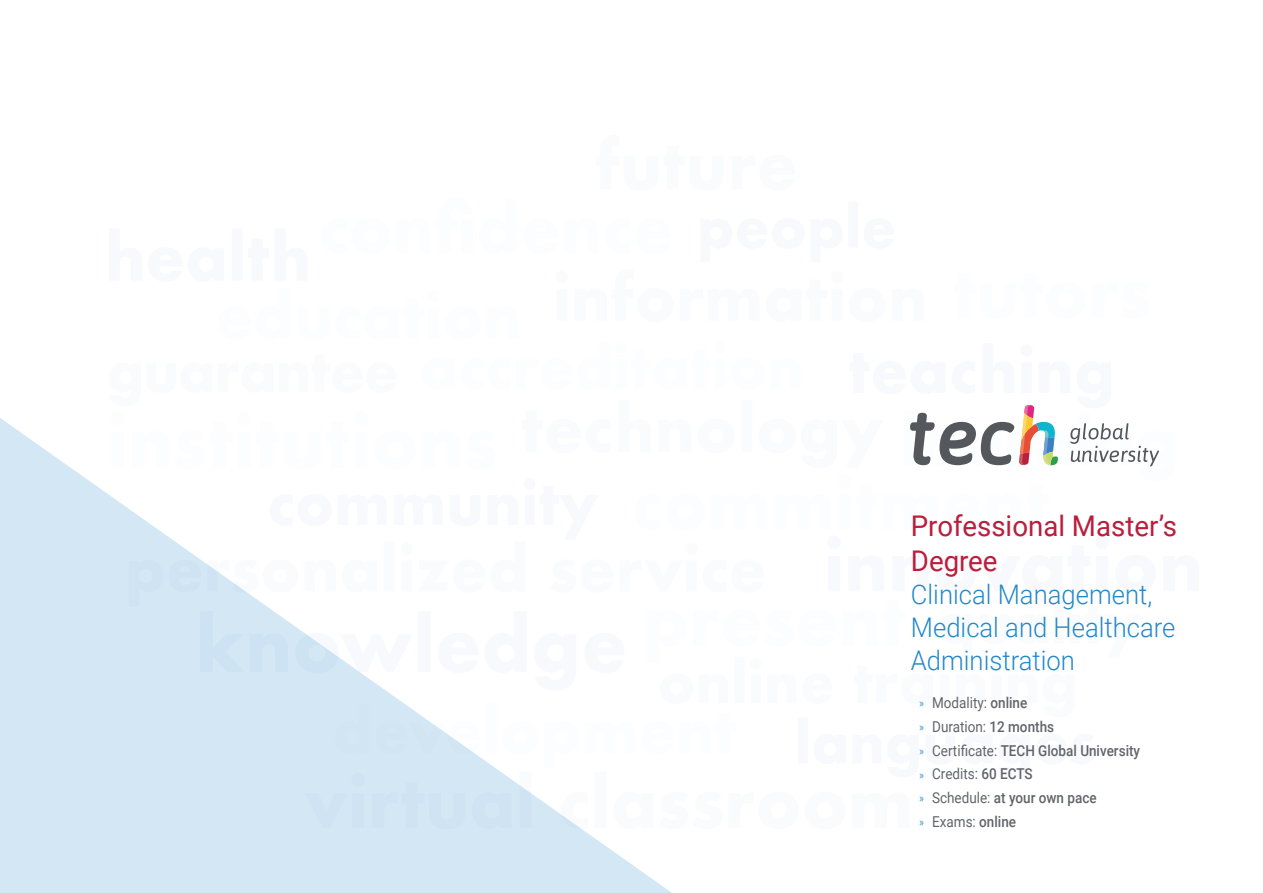
<style>
.page{position:relative;width:1263px;height:893px;background:#fff}
.page>*{position:absolute;margin:0;border:0;box-sizing:border-box;transform-origin:0 0}
.t1{font:28.5px/34.2px "Roboto";color:#ba1e3c}
.t2{font:300 27px/33px "Roboto";color:#2488c9;scale:.95 1}
.t3{font:500 15px/23.7px "Roboto";color:#61646a;scale:.9 1}
.s1{font-family:"Myriad Pro";font-weight:400;font-size:12px;color:#2488c9}
.s2{font-weight:400}
</style>
<div class="page">
<svg style="left:0;top:418px;width:672px;height:475px;fill:#d4e7f4"></svg>
<svg style="left:109px;top:405px;width:1050px;height:424px"></svg>
<h1 class="t1" style="left:911px;top:508px;width:268px">Professional Master’s<br>Degree</h1>
<h2 class="t2" style="left:911px;top:577px;width:280px">Clinical Management,<br>Medical and Healthcare<br>Administration</h2>
<p class="t3" style="left:919px;top:690px;width:247px"><span class="s1">»</span> <span class="s2">Modality:</span> online<br><span class="s1">»</span> <span class="s2">Duration:</span> 12 months<br><span class="s1">»</span> <span class="s2">Certificate:</span> TECH Global University <span class="s1">»</span> <span class="s2">Credits:</span> 60 ECTS<br><span class="s1">»</span> <span class="s2">Schedule:</span> at your own pace<br><span class="s1">»</span> <span class="s2">Exams:</span> online</p>
</div>
